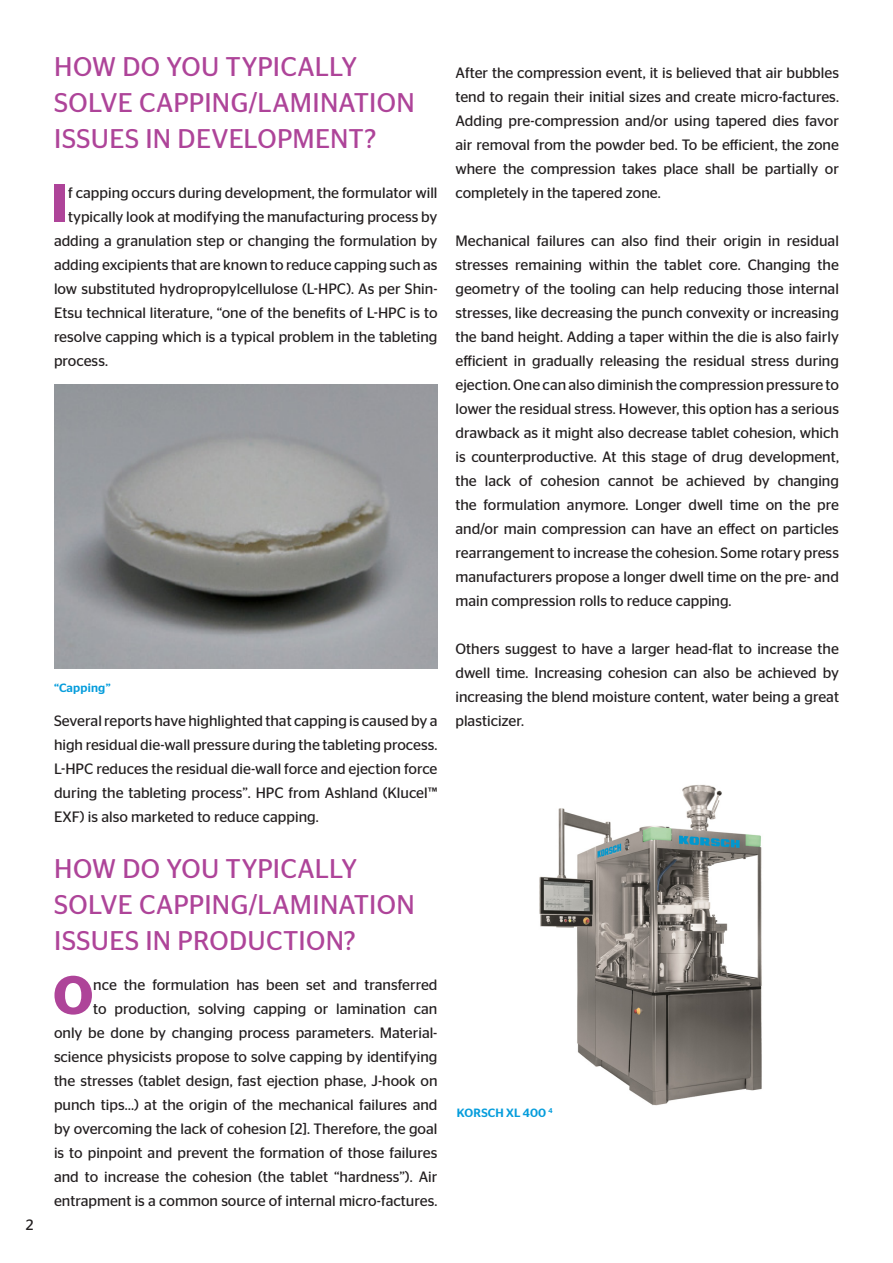
<style>
.page{position:relative;width:893px;height:1263px;background:#fff}
.page>*{position:absolute;margin:0;border:0;box-sizing:border-box;transform-origin:0 0}
.Lettrines{font:600 54.15px "Stag Sans";color:#ae4499}
.Headline{font:27px/36px "Stag Sans";letter-spacing:.01em;color:#ae4499}
.Copy_text{font:15px/24px "Stag Sans";color:#231f20;text-align:justify}
.Lettrines-2{font:15px/24px "Stag Sans";color:#231f20;text-align:right}
.t1{font:500 12px "Stag Sans";letter-spacing:.015em;color:#069ddc}
</style>
<div class="page">
<img style="left:539px;top:785px;width:223px;height:321px">
<img style="left:54px;top:385px;width:384px;height:283px">
<p class="Copy_text" style="left:26px;top:1213px;width:9px">2</p>
<p class="Headline" style="left:54px;top:48px;width:362px">HOW DO YOU TYPICALLY<br>SOLVE CAPPING/LAMINATION</p>
<p class="Headline" style="left:54px;top:120px;width:324px">ISSUES IN DEVELOPMENT?</p>
<p class="Lettrines" style="left:51px;top:172px;width:18px">I</p>
<p class="Lettrines-2" style="left:68px;top:181px;width:371px">f capping occurs during development, the formulator will</p>
<p class="Lettrines-2" style="left:68px;top:205px;width:371px">typically look at modifying the manufacturing process by</p>
<p class="Lettrines-2" style="left:54px;top:229px;width:385px">adding a granulation step or changing the formulation by</p>
<p class="Lettrines-2" style="left:54px;top:253px;width:385px">adding excipients that are known to reduce capping such as</p>
<p class="Lettrines-2" style="left:54px;top:277px;width:385px">low substituted hydropropylcellulose (L-HPC). As per Shin-</p>
<p class="Lettrines-2" style="left:54px;top:301px;width:385px">Etsu technical literature, “one of the benefits of L-HPC is to</p>
<p class="Lettrines-2" style="left:54px;top:325px;width:385px">resolve capping which is a typical problem in the tableting</p>
<p class="Lettrines-2" style="left:54px;top:349px;width:56px">process.</p>
<p class="t1" style="left:54px;top:681px;width:58px">“Capping”</p>
<p class="Copy_text" style="left:54px;top:709px;width:385px">Several reports have highlighted that capping is caused by a high residual die-wall pressure during the tableting process.<br>L-HPC reduces the residual die-wall force and ejection force during the tableting process”. HPC from Ashland (Klucel™ EXF) is also marketed to reduce capping.</p>
<p class="Headline" style="left:54px;top:850px;width:362px">HOW DO YOU TYPICALLY<br>SOLVE CAPPING/LAMINATION</p>
<p class="Headline" style="left:54px;top:922px;width:303px">ISSUES IN PRODUCTION?</p>
<p class="Lettrines" style="left:53px;top:964px;width:42px">O</p>
<p class="Lettrines-2" style="left:54px;top:973px;width:385px">nce the formulation has been set and transferred<br>to production, solving capping or lamination can<br>only be done by changing process parameters. Material&shy;science physicists propose to solve capping by identifying the stresses (tablet design, fast ejection phase, J-hook on punch tips…) at the origin of the mechanical failures and by overcoming the lack of cohesion [2]. Therefore, the goal is to pinpoint and prevent the formation of those failures and to increase the cohesion (the tablet “hardness”). Air entrapment is a common source of internal micro-factures.</p>
<p class="Lettrines-2" style="left:455px;top:61px;width:385px;text-align:justify">After the compression event, it is believed that air bubbles tend to regain their initial sizes and create micro-factures.<br>Adding pre-compression and/or using tapered dies favor air removal from the powder bed. To be efficient, the zone where the compression takes place shall be partially or completely in the tapered zone.</p>
<p class="Copy_text" style="left:455px;top:229px;width:385px">Mechanical failures can also find their origin in residual stresses remaining within the tablet core. Changing the geometry of the tooling can help reducing those internal stresses, like decreasing the punch convexity or increasing the band height. Adding a taper within the die is also fairly efficient in gradually releasing the residual stress during ejection. One can also diminish the compression pressure to lower the residual stress. However, this option has a serious drawback as it might also decrease tablet cohesion, which is counterproductive. At this stage of drug development, the lack of cohesion cannot be achieved by changing the formulation anymore. Longer dwell time on the pre and/or main compression can have an effect on particles rearrangement to increase the cohesion. Some rotary press manufacturers propose a longer dwell time on the pre- and main compression rolls to reduce capping.</p>
<p class="Copy_text" style="left:455px;top:637px;width:385px">Others suggest to have a larger head-flat to increase the dwell time. Increasing cohesion can also be achieved by increasing the blend moisture content, water being a great plasticizer.</p>
<p class="t1" style="left:457px;top:1106px;width:97px">KORSCH XL 400 <sup>4</sup></p>
</div>
